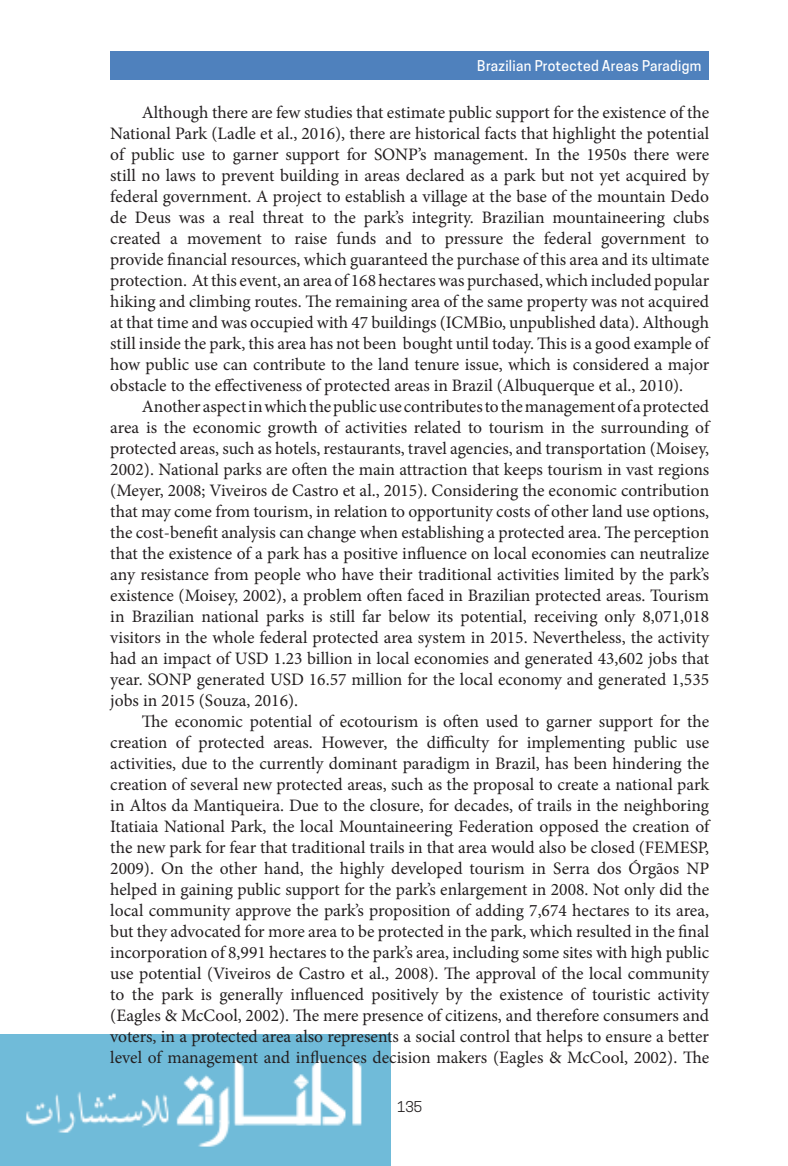
<style>
.page{position:relative;width:788px;height:1166px;background:#fff}
.page>*{position:absolute;margin:0;border:0;box-sizing:border-box;transform-origin:0 0}
.regular_text{font:17.5px/21px "Minion Pro";color:#231f20;text-align:justify}
.t1{font:500 14px "Cooper Hewitt";letter-spacing:.02em;color:#fff}
.t2{font:14px "Cooper Hewitt";color:#231f20}
</style>
<div class="page">
<img style="left:0;top:1034px;width:390px;height:132px">
<div style="left:110px;top:51px;width:599px;height:29px;background:#4f81bd"></div>
<p class="t1" style="left:477px;top:57px;width:225px">Brazilian Protected Areas Paradigm</p>
<p class="regular_text" style="left:110px;top:102px;width:600px;text-indent:32px">Although there are few studies that estimate public support for the existence of the National Park (Ladle et al., 2016), there are historical facts that highlight the potential of public use to garner support for SONP’s management. In the 1950s there were still no laws to prevent building in areas declared as a park but not yet acquired by federal government. A project to establish a village at the base of the mountain Dedo de Deus was a real threat to the park’s integrity. Brazilian mountaineering clubs created a movement to raise funds and to pressure the federal government to provide financial resources, which guaranteed the purchase of this area and its ultimate protection. At this event, an area of 168 hectares was purchased, which included popular hiking and climbing routes. The remaining area of the same property was not acquired at that time and was occupied with 47 buildings (ICMBio, unpublished data). Although still inside the park, this area has not been bought until today. This is a good example of how public use can contribute to the land tenure issue, which is considered a major obstacle to the effectiveness of protected areas in Brazil (Albuquerque et al., 2010).</p>
<p class="regular_text" style="left:110px;top:396px;width:600px;text-indent:32px">Another aspect in which the public use contributes to the management of a protected area is the economic growth of activities related to tourism in the surrounding of protected areas, such as hotels, restaurants, travel agencies, and transportation (Moisey, 2002). National parks are often the main attraction that keeps tourism in vast regions (Meyer, 2008; Viveiros de Castro et al., 2015). Considering the economic contribution that may come from tourism, in relation to opportunity costs of other land use options, the cost-benefit analysis can change when establishing a protected area. The perception that the existence of a park has a positive influence on local economies can neutralize any resistance from people who have their traditional activities limited by the park’s existence (Moisey, 2002), a problem often faced in Brazilian protected areas. Tourism in Brazilian national parks is still far below its potential, receiving only 8,071,018 visitors in the whole federal protected area system in 2015. Nevertheless, the activity had an impact of USD 1.23 billion in local economies and generated 43,602 jobs that year. SONP generated USD 16.57 million for the local economy and generated 1,535 jobs in 2015 (Souza, 2016).</p>
<p class="regular_text" style="left:110px;top:711px;width:600px;text-indent:32px">The economic potential of ecotourism is often used to garner support for the creation of protected areas. However, the difficulty for implementing public use activities, due to the currently dominant paradigm in Brazil, has been hindering the creation of several new protected areas, such as the proposal to create a national park in Altos da Mantiqueira. Due to the closure, for decades, of trails in the neighboring Itatiaia National Park, the local Mountaineering Federation opposed the creation of the new park for fear that traditional trails in that area would also be closed (FEMESP, 2009). On the other hand, the highly developed tourism in Serra dos Órgãos NP helped in gaining public support for the park’s enlargement in 2008. Not only did the local community approve the park’s proposition of adding 7,674 hectares to its area, but they advocated for more area to be protected in the park, which resulted in the final incorporation of 8,991 hectares to the park’s area, including some sites with high public use potential (Viveiros de Castro et al., 2008). The approval of the local community to the park is generally influenced positively by the existence of touristic activity (Eagles &amp; McCool, 2002). The mere presence of citizens, and therefore consumers and voters, in a protected area also represents a social control that helps to ensure a better level of management and influences decision makers (Eagles &amp; McCool, 2002). The</p>
<p class="t2" style="left:397px;top:1098px;width:27px">135</p>
</div>
